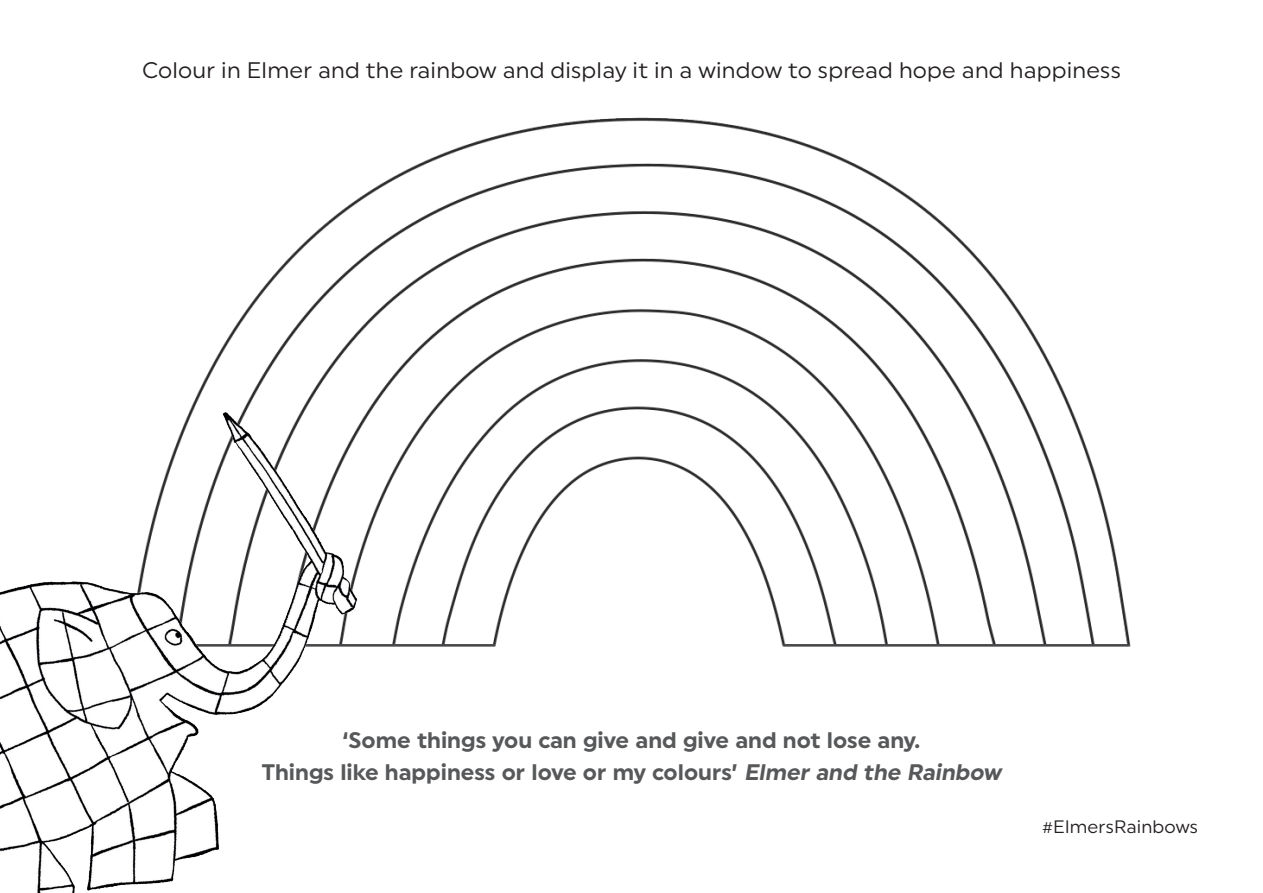
<style>
.page{position:relative;width:1263px;height:893px;background:#fff}
.page>*{position:absolute;margin:0;border:0;box-sizing:border-box;transform-origin:0 0}
.t1{font:700 22.5px "Uniform";color:#57585a}
.t2{font:22.5px "Uniform";letter-spacing:.01em;color:#231f20}
.t3{font:18px "Uniform";letter-spacing:.01em;color:#231f20}
.s1{font-style:italic}
</style>
<div class="page">
<img style="left:223px;top:117px;width:908px;height:530px">
<img style="left:0;top:346px;width:405px;height:547px">
<p class="t2" style="left:142px;top:56px;width:980px">Colour in Elmer and the rainbow and display it in a window to spread hope and happiness</p>
<p class="t1" style="left:343px;top:727px;width:579px">‘Some things you can give and give and not lose any.</p>
<p class="t1" style="left:262px;top:758px;width:745px">Things like happiness or love or my colours’ <span class="s1">Elmer and the Rainbow</span></p>
<p class="t3" style="left:1042px;top:815px;width:157px">#ElmersRainbows</p>
</div>
